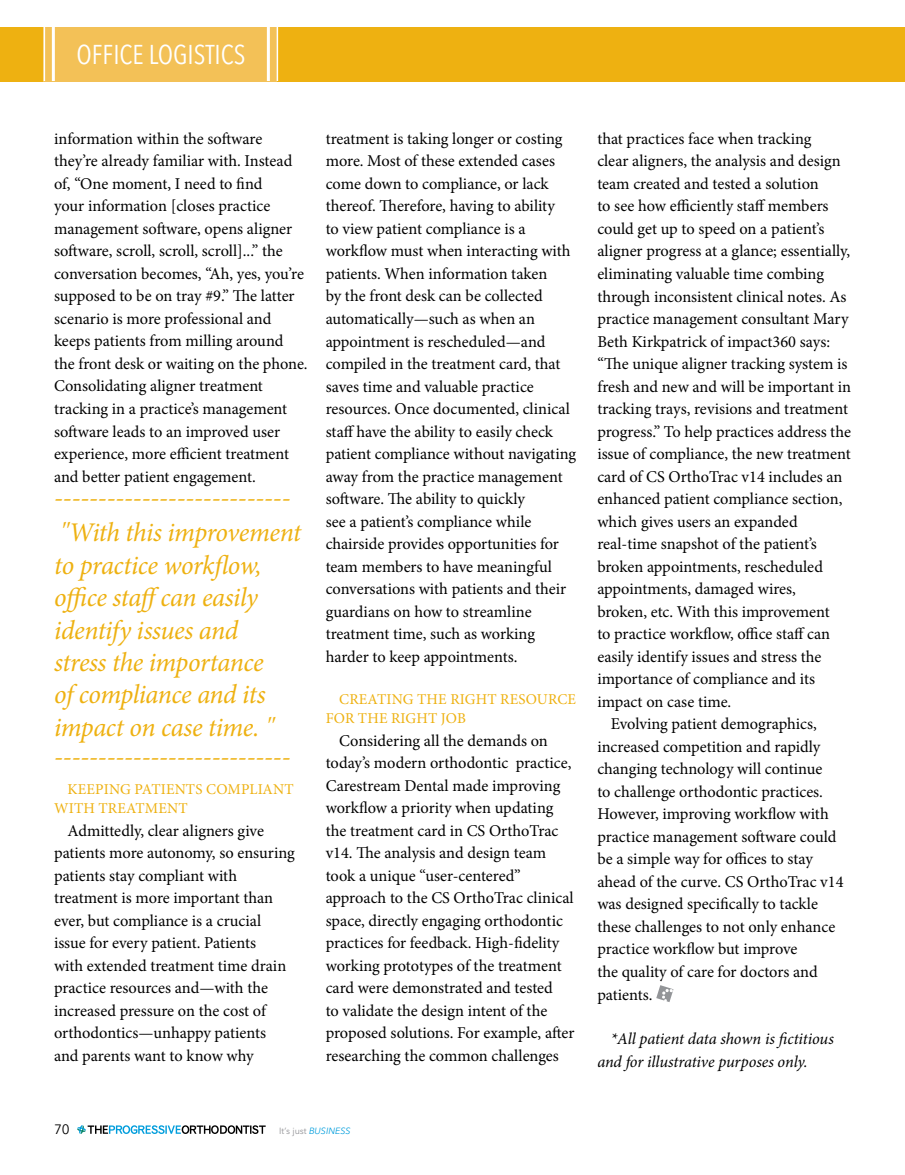
<style>
.page{position:relative;width:905px;height:1175px;background:#fff}
.page>*{position:absolute;margin:0;border:0;box-sizing:border-box;transform-origin:0 0}
.t1{font:italic 27px/32.4px "Minion Pro";letter-spacing:-.02em;color:#eeb111}
.t2{font:condensed 27px "Avenir Next LT Pro";color:#fff}
.t3{font:16.5px/22.5px "Minion Pro";color:#000}
.t4{font:italic 16.5px/22.5px "Minion Pro";letter-spacing:-.01em;color:#000}
.t5{font:15px/19.5px "Minion Pro";letter-spacing:.01em;color:#eeb111}
.t6{font:13.5px "Avenir Next Cyr";color:#000}
.t7{font:9px "Avenir Next Cyr";color:#919195}
.s1{font-style:italic;color:#009ddc}
</style>
<div class="page">
<hr style="left:904px;top:27px;width:1px;height:54px;background:#eeb111">
<div style="left:0;top:27px;width:904px;height:54px;background:#eeb111"></div>
<svg style="left:77px;top:1125px;width:189px;height:8px"></svg>
<div style="left:44px;top:27px;width:232px;height:54px;background:#f3c157"></div>
<hr style="left:52px;top:27px;width:3px;height:54px;background:#fff">
<hr style="left:44px;top:27px;width:1px;height:54px;background:#fff">
<hr style="left:276px;top:27px;width:2px;height:54px;background:#fff">
<hr style="left:267px;top:27px;width:3px;height:54px;background:#fff">
<svg style="left:656px;top:985px;width:17px;height:17px"></svg>
<h1 class="t2" style="left:76px;top:38px;width:170px">OFFICE LOGISTICS</h1>
<p class="t3" style="left:54px;top:127px;width:255px">information within the software they’re already familiar with. Instead of, “One moment, I need to find<br>your information [closes practice management software, opens aligner software, scroll, scroll, scroll]...” the conversation becomes, “Ah, yes, you’re supposed to be on tray #9.” The latter scenario is more professional and keeps patients from milling around the front desk or waiting on the phone.<br>Consolidating aligner treatment tracking in a practice’s management software leads to an improved user experience, more efficient treatment and better patient engagement.</p>
<h1 class="t1" style="left:54px;top:479px;width:249px;line-height:35.4px">--------------------------- "With this improvement</h1>
<h1 class="t1" style="left:54px;top:549px;width:221px">to practice workflow, office staffcan easily identify issues and stress the importance of compliance and its impact on case time. "</h1>
<h1 class="t1" style="left:54px;top:740px;width:238px">---------------------------</h1>
<p class="t5" style="left:54px;top:779px;width:241px;text-indent:14px">KEEPING PATIENTS COMPLIANT<br>WITH TREATMENT</p>
<p class="t3" style="left:54px;top:819px;width:242px;text-indent:13px">Admittedly, clear aligners give patients more autonomy, so ensuring patients stay compliant with treatment is more important than ever, but compliance is a crucial issue for every patient. Patients<br>with extended treatment time drain practice resources and—with the increased pressure on the cost of orthodontics—unhappy patients<br>and parents want to know why</p>
<p class="t3" style="left:326px;top:127px;width:252px">treatment is taking longer or costing more. Most of these extended cases come down to compliance, or lack thereof. Therefore, having to ability<br>to view patient compliance is a workflow must when interacting with patients. When information taken<br>by the front desk can be collected automatically—such as when an appointment is rescheduled—and compiled in the treatment card, that saves time and valuable practice resources. Once documented, clinical staff have the ability to easily check patient compliance without navigating away from the practice management software. The ability to quickly<br>see a patient’s compliance while chairside provides opportunities for team members to have meaningful conversations with patients and their guardians on how to streamline treatment time, such as working harder to keep appointments.</p>
<p class="t5" style="left:326px;top:689px;width:252px;text-indent:14px">CREATING THE RIGHT RESOURCE<br>FOR THE RIGHT JOB</p>
<p class="t3" style="left:326px;top:729px;width:250px;text-indent:13px">Considering all the demands on today’s modern orthodontic practice, Carestream Dental made improving workflow a priority when updating the treatment card in CS OrthoTrac v14. The analysis and design team took a unique “user-centered” approach to the CS OrthoTrac clinical space, directly engaging orthodontic practices for feedback. High-fidelity working prototypes of the treatment card were demonstrated and tested<br>to validate the design intent of the proposed solutions. For example, after researching the common challenges</p>
<p class="t3" style="left:597px;top:127px;width:216px">that practices face when tracking</p>
<p class="t3" style="left:597px;top:150px;width:245px">clear aligners, the analysis and design</p>
<p class="t3" style="left:597px;top:172px;width:223px">team created and tested a solution</p>
<p class="t3" style="left:597px;top:195px;width:233px">to see how efficiently staff members</p>
<p class="t3" style="left:597px;top:217px;width:228px">could get up to speed on a patient’s</p>
<p class="t3" style="left:597px;top:240px;width:254px">aligner progress at a glance; essentially,</p>
<p class="t3" style="left:597px;top:262px;width:228px">eliminating valuable time combing</p>
<p class="t3" style="left:597px;top:285px;width:251px">through inconsistent clinical notes. As</p>
<p class="t3" style="left:597px;top:307px;width:253px">practice management consultant Mary</p>
<p class="t3" style="left:597px;top:330px;width:234px">Beth Kirkpatrick of impact360 says:</p>
<p class="t3" style="left:597px;top:352px;width:252px">“The unique aligner tracking system is</p>
<p class="t3" style="left:597px;top:375px;width:255px">fresh and new and will be important in</p>
<p class="t3" style="left:597px;top:397px;width:252px">tracking trays, revisions and treatment</p>
<p class="t3" style="left:597px;top:420px;width:255px">progress.” To help practices address the</p>
<p class="t3" style="left:597px;top:442px;width:255px">issue of compliance, the new treatment</p>
<p class="t3" style="left:597px;top:465px;width:247px">card of CS OrthoTrac v14 includes an</p>
<p class="t3" style="left:597px;top:488px;width:246px">enhanced patient compliance section,</p>
<p class="t3" style="left:597px;top:510px;width:202px">which gives users an expanded</p>
<p class="t3" style="left:597px;top:533px;width:221px">real-time snapshot of the patient’s</p>
<p class="t3" style="left:597px;top:555px;width:227px">broken appointments, rescheduled</p>
<p class="t3" style="left:597px;top:578px;width:200px">appointments, damaged wires,</p>
<p class="t3" style="left:597px;top:600px;width:234px">broken, etc. With this improvement</p>
<p class="t3" style="left:597px;top:623px;width:234px">to practice workflow, office staff can</p>
<p class="t3" style="left:597px;top:645px;width:225px">easily identify issues and stress the</p>
<p class="t3" style="left:597px;top:668px;width:219px">importance of compliance and its</p>
<p class="t3" style="left:597px;top:690px;width:135px">impact on case time.</p>
<p class="t3" style="left:611px;top:713px;width:207px">Evolving patient demographics,</p>
<p class="t3" style="left:597px;top:735px;width:224px">increased competition and rapidly</p>
<p class="t3" style="left:597px;top:758px;width:226px">changing technology will continue</p>
<p class="t3" style="left:597px;top:780px;width:227px">to challenge orthodontic practices.</p>
<p class="t3" style="left:597px;top:803px;width:233px">However, improving workflow with</p>
<p class="t3" style="left:597px;top:825px;width:241px">practice management software could</p>
<p class="t3" style="left:597px;top:848px;width:217px">be a simple way for offices to stay</p>
<p class="t3" style="left:597px;top:870px;width:248px">ahead of the curve. CS OrthoTrac v14</p>
<p class="t3" style="left:597px;top:893px;width:222px">was designed specifically to tackle</p>
<p class="t3" style="left:597px;top:915px;width:239px">these challenges to not only enhance</p>
<p class="t3" style="left:597px;top:938px;width:202px">practice workflow but improve</p>
<p class="t3" style="left:597px;top:960px;width:222px">the quality of care for doctors and</p>
<p class="t3" style="left:597px;top:983px;width:57px">patients.</p>
<p class="t4" style="left:597px;top:1027px;width:238px;text-indent:13px">*All patient data shown is fictitious and for illustrative purposes only.</p>
<p class="t6" style="left:54px;top:1121px;width:17px">70</p>
<p class="t7" style="left:279px;top:1125px;width:73px">It’s just <span class="s1">BUSINESS</span></p>
</div>
